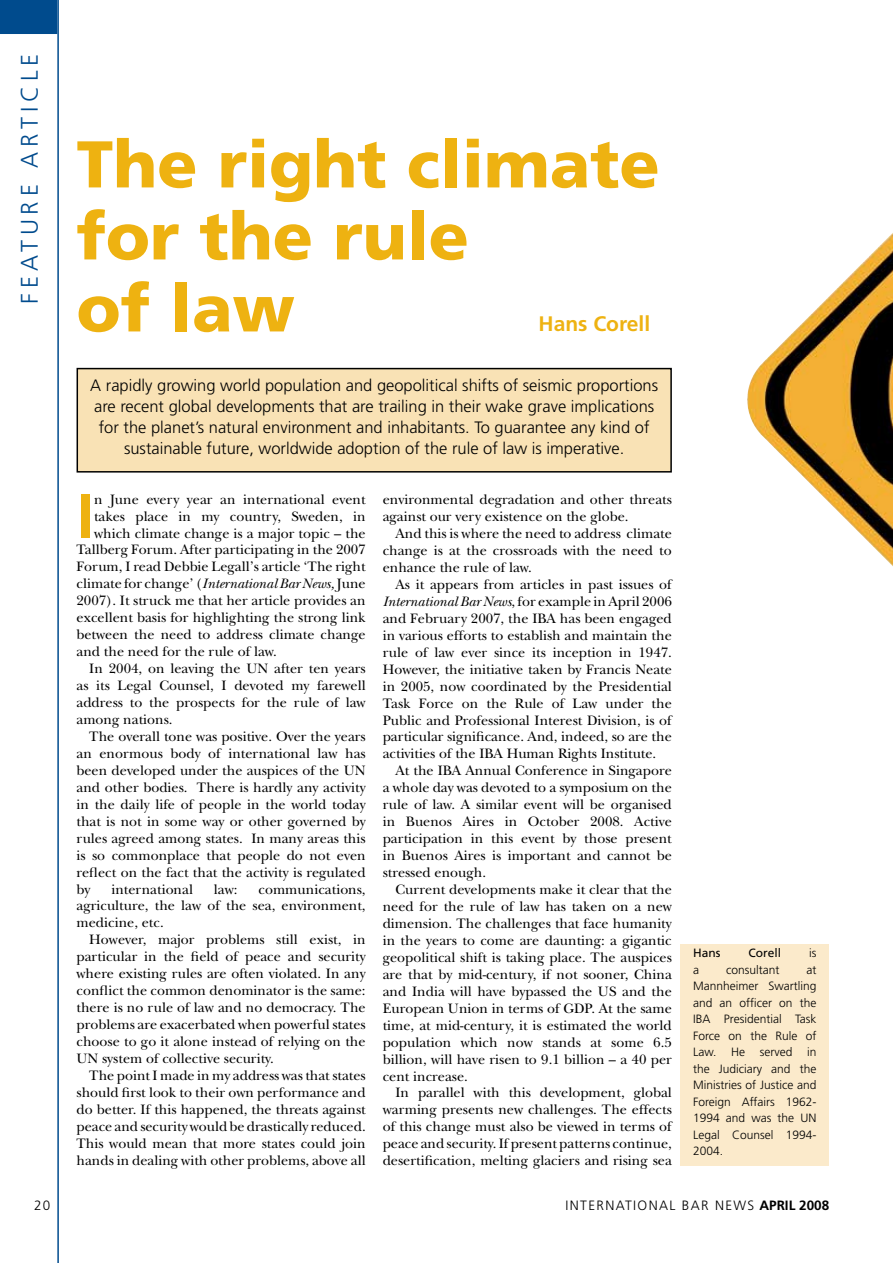
<style>
.page{position:relative;width:893px;height:1263px;background:#fff}
.page>*{position:absolute;margin:0;border:0;box-sizing:border-box;transform-origin:0 0}
.t1{font:900 66px/72px "Frutiger";color:#eeb211}
.t2{font:700 62.85px "Frutiger";color:#eeb211}
.t3{font:300 24px "Frutiger";letter-spacing:.2em;color:#004b8d}
.t4{font:700 21px "Frutiger";color:#eeb211}
.t5{font:300 16.5px/21px "Frutiger";color:#000;text-align:center}
.t6{font:14.25px/17px "New Baskerville";color:#000;text-align:justify}
.t7{font:700 13.5px "Frutiger";color:#000}
.t8{font:300 13.5px "Frutiger";letter-spacing:.1em;color:#000}
.t9{font:300 12px/16.5px "Frutiger";color:#000;text-align:justify}
.t10{font:12px "Frutiger";color:#000}
.s1{font-style:italic}
.s2{font-weight:300}
</style>
<div class="page">
<hr style="left:57px;top:0;width:2px;height:1263px;background:#004b8d">
<img style="left:747px;top:360px;width:146px;height:206px">
<div style="left:680px;top:944px;width:149px;height:221px;background:#fbeacb"></div>
<div style="left:0;top:0;width:57px;height:34px;background:#004b8d"></div>
<div style="left:77px;top:369px;width:594px;height:103px;background:#f9e2b5"></div>
<div style="left:77px;top:368px;width:595px;height:105px;border:2px solid #000"></div>
<h3 class="t3" style="left:16px;top:304px;width:248px;rotate:-90deg">FE ATURE AR TICLE</h3>
<h1 class="t1" style="left:77px;top:127px;width:585px">The right climate for the rule<br>of law</h1>
<h3 class="t4" style="left:539px;top:312px;width:113px">Hans Corell</h3>
<p class="t5" style="left:90px;top:375px;width:569px">A rapidly growing world population and geopolitical shifts of seismic proportions are recent global developments that are trailing in their wake grave implications for the planet’s natural environment and inhabitants. To guarantee any kind of sustainable future, worldwide adoption of the rule of law is imperative.</p>
<h2 class="t2" style="left:77px;top:479px;width:19px">I</h2>
<p class="t6" style="left:94px;top:490px;width:273px">n June every year an international event</p>
<p class="t6" style="left:94px;top:507px;width:273px">takes place in my country, Sweden, in</p>
<p class="t6" style="left:94px;top:524px;width:273px">which climate change is a major topic – the</p>
<p class="t6" style="left:77px;top:541px;width:291px">Tallberg Forum. After participating in the 2007</p>
<p class="t6" style="left:77px;top:558px;width:291px">Forum, I read Debbie Legall’s article ‘The right</p>
<p class="t6" style="left:77px;top:575px;width:291px">climate for change’ (<span class="s1">International Bar News,</span> June</p>
<p class="t6" style="left:77px;top:592px;width:291px">2007). It struck me that her article provides an</p>
<p class="t6" style="left:77px;top:609px;width:291px">excellent basis for highlighting the strong link</p>
<p class="t6" style="left:77px;top:626px;width:291px">between the need to address climate change</p>
<p class="t6" style="left:77px;top:643px;width:202px">and the need for the rule of law.</p>
<p class="t6" style="left:89px;top:660px;width:278px">In 2004, on leaving the UN after ten years</p>
<p class="t6" style="left:77px;top:677px;width:291px">as its Legal Counsel, I devoted my farewell</p>
<p class="t6" style="left:77px;top:694px;width:291px">address to the prospects for the rule of law</p>
<p class="t6" style="left:77px;top:711px;width:98px">among nations.</p>
<p class="t6" style="left:89px;top:728px;width:278px">The overall tone was positive. Over the years</p>
<p class="t6" style="left:77px;top:745px;width:291px">an enormous body of international law has</p>
<p class="t6" style="left:77px;top:762px;width:291px">been developed under the auspices of the UN</p>
<p class="t6" style="left:77px;top:779px;width:291px">and other bodies. There is hardly any activity</p>
<p class="t6" style="left:77px;top:795px;width:291px">in the daily life of people in the world today</p>
<p class="t6" style="left:77px;top:812px;width:291px">that is not in some way or other governed by</p>
<p class="t6" style="left:77px;top:829px;width:291px">rules agreed among states. In many areas this</p>
<p class="t6" style="left:77px;top:846px;width:291px">is so commonplace that people do not even</p>
<p class="t6" style="left:77px;top:863px;width:291px">reflect on the fact that the activity is regulated</p>
<p class="t6" style="left:77px;top:880px;width:15px">by</p>
<p class="t6" style="left:111px;top:880px;width:83px">international</p>
<p class="t6" style="left:214px;top:880px;width:25px">law:</p>
<p class="t6" style="left:77px;top:880px;width:291px;text-indent:182px">communications, agriculture, the law of the sea, environment, medicine, etc.</p>
<p class="t6" style="left:77px;top:931px;width:291px;text-indent:13px">However, major problems still exist, in particular in the field of peace and security where existing rules are often violated. In any conflict the common denominator is the same: there is no rule of law and no democracy. The problems are exacerbated when powerful states choose to go it alone instead of relying on the UN system of collective security.</p>
<p class="t6" style="left:77px;top:1067px;width:291px;text-indent:13px">The point I made in my address was that states should first look to their own performance and do better. If this happened, the threats against peace and security would be drastically reduced.<br>This would mean that more states could join hands in dealing with other problems, above all</p>
<p class="t6" style="left:383px;top:491px;width:291px">environmental degradation and other threats against our very existence on the globe.</p>
<p class="t6" style="left:383px;top:525px;width:291px;text-indent:13px">And this is where the need to address climate change is at the crossroads with the need to enhance the rule of law.</p>
<p class="t6" style="left:383px;top:576px;width:291px;text-indent:13px">As it appears from articles in past issues of <span class="s1">International Bar News</span>, for example in April 2006 and February 2007, the IBA has been engaged in various efforts to establish and maintain the rule of law ever since its inception in 1947.<br>However, the initiative taken by Francis Neate in 2005, now coordinated by the Presidential Task Force on the Rule of Law under the Public and Professional Interest Division, is of particular significance. And, indeed, so are the activities of the IBA Human Rights Institute.</p>
<p class="t6" style="left:383px;top:762px;width:291px;text-indent:13px">At the IBA Annual Conference in Singapore a whole day was devoted to a symposium on the rule of law. A similar event will be organised in Buenos Aires in October 2008. Active participation in this event by those present in Buenos Aires is important and cannot be stressed enough.</p>
<p class="t6" style="left:383px;top:881px;width:291px;text-indent:13px">Current developments make it clear that the need for the rule of law has taken on a new dimension. The challenges that face humanity in the years to come are daunting: a gigantic geopolitical shift is taking place. The auspices are that by mid-century, if not sooner, China and India will have bypassed the US and the European Union in terms of GDP. At the same time, at mid-century, it is estimated the world population which now stands at some 6.5 billion, will have risen to 9.1 billion – a 40 per cent increase.</p>
<p class="t6" style="left:383px;top:1084px;width:291px;text-indent:13px">In parallel with this development, global warming presents new challenges. The effects of this change must also be viewed in terms of peace and security. If present patterns continue, desertification, melting glaciers and rising sea</p>
<p class="t10" style="left:693px;top:946px;width:29px">Hans</p>
<p class="t10" style="left:748px;top:946px;width:34px">Corell</p>
<p class="t9" style="left:809px;top:945px;width:9px">is</p>
<p class="t9" style="left:693px;top:961px;width:7px">a</p>
<p class="t9" style="left:726px;top:961px;width:55px">consultant</p>
<p class="t9" style="left:693px;top:961px;width:125px;text-indent:113px">at Mannheimer Swartling and an officer on the IBA Presidential Task Force on the Rule of Law. He served in the Judiciary and the Ministries of Justice and Foreign Affairs 1962- 1994 and was the UN Legal Counsel 1994- 2004.</p>
<p class="t8" style="left:34px;top:1197px;width:18px">20</p>
<p class="t8" style="left:566px;top:1197px;width:48px">Internati</p>
<p class="t8" style="left:638px;top:1197px;width:21px">onal</p>
<p class="t7" style="left:682px;top:1197px;width:149px"><span class="s2">Ba r News</span> APRIL 2008</p>
</div>
